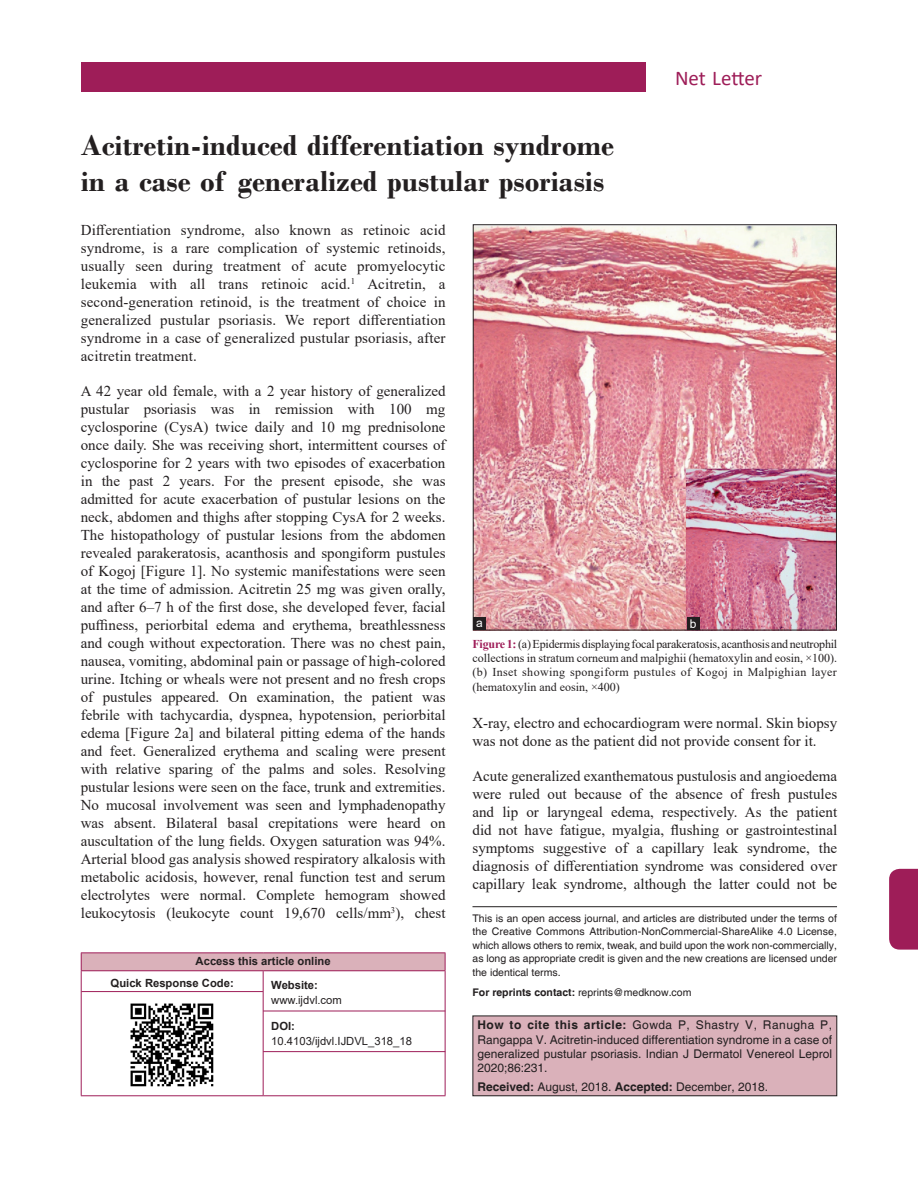
<style>
.page{position:relative;width:918px;height:1188px;background:#fff}
.page>*{position:absolute;margin:0;border:0;box-sizing:border-box;transform-origin:0 0}
.AT{font:700 30px/36px "Bodoni";color:#231f20}
.AH{font:21px "Calibri";color:#9e1d58}
.TX{font:15px/18px "Times New Roman";color:#231f20;text-align:justify}
.FGC{font:12px/14.4px "Times New Roman";letter-spacing:.03em;color:#231f20;text-align:justify}
.HTC{font:12px/14.4px "Helvetica";color:#231f20;text-align:justify}
.LABEL{font:12px "Arial";color:#fff}
.WEB_TX{font:11.25px "Arial";color:#231f20}
.AAO{font:700 11.25px "Arial";color:#231f20}
.QRC{font:700 11.25px "Arial";color:#231f20}
.WEB{font:700 11.25px "Arial";color:#231f20}
.OS{font:10.5px/13.5px "Helvetica";color:#231f20;text-align:justify}
.s1{font-weight:700;color:#9e1d58}
.s2{font-weight:700}
</style>
<div class="page">
<div style="left:889px;top:869px;width:29px;height:81px;background:#9e1d58"></div>
<div style="left:473px;top:1016px;width:364px;height:80px;background:#dab1ba"></div>
<div style="left:473px;top:1016px;width:364px;height:80px;border:1px solid #231f20"></div>
<hr style="left:473px;top:906px;width:364px;height:1px;background:#231f20">
<div style="left:81px;top:62px;width:564px;height:30px;background:#9e1d58"></div>
<div style="left:81px;top:953px;width:364px;height:18px;background:#dab1ba"></div>
<svg style="left:81px;top:953px;width:1px;height:17px"></svg>
<hr style="left:81px;top:952px;width:182px;height:1px;background:#9e1d58">
<hr style="left:263px;top:952px;width:183px;height:1px;background:#9e1d58">
<svg style="left:445px;top:953px;width:1px;height:17px"></svg>
<hr style="left:81px;top:971px;width:1px;height:124px;background:#9e1d58">
<hr style="left:81px;top:970px;width:182px;height:1px;background:#9e1d58">
<hr style="left:81px;top:1095px;width:182px;height:1px;background:#9e1d58">
<hr style="left:263px;top:971px;width:1px;height:124px;background:#9e1d58">
<hr style="left:263px;top:970px;width:183px;height:1px;background:#9e1d58">
<hr style="left:445px;top:971px;width:1px;height:124px;background:#9e1d58">
<hr style="left:263px;top:1095px;width:183px;height:1px;background:#9e1d58">
<hr style="left:81px;top:991px;width:182px;height:1px;background:#9e1d58">
<img style="left:130px;top:1003px;width:84px;height:84px">
<hr style="left:263px;top:1011px;width:182px;height:1px;background:#9e1d58">
<hr style="left:263px;top:1051px;width:182px;height:1px;background:#9e1d58">
<img style="left:475px;top:227px;width:360px;height:401px">
<div style="left:473px;top:225px;width:364px;height:405px;border:1px solid #231f20"></div>
<div style="left:687px;top:617px;width:13px;height:13px;background:#231f20"></div>
<div style="left:473px;top:618px;width:13px;height:12px;background:#231f20"></div>
<p class="AH" style="left:675px;top:63px;width:89px">Net Letter</p>
<p class="AT" style="left:81px;top:127px;width:535px">Acitretin‑induced differentiation syndrome in a case of generalized pustular psoriasis</p>
<p class="TX" style="left:81px;top:220px;width:366px">Differentiation syndrome, also known as retinoic acid syndrome, is a rare complication of systemic retinoids, usually seen during treatment of acute promyelocytic leukemia with all trans retinoic acid.<sup>1</sup> Acitretin, a second‑generation retinoid, is the treatment of choice in generalized pustular psoriasis. We report differentiation syndrome in a case of generalized pustular psoriasis, after acitretin treatment.</p>
<p class="TX" style="left:81px;top:381px;width:366px">A 42 year old female, with a 2 year history of generalized pustular psoriasis was in remission with 100 mg cyclosporine (CysA) twice daily and 10 mg prednisolone once daily. She was receiving short, intermittent courses of cyclosporine for 2 years with two episodes of exacerbation in the past 2 years. For the present episode, she was admitted for acute exacerbation of pustular lesions on the neck, abdomen and thighs after stopping CysA for 2 weeks.<br>The histopathology of pustular lesions from the abdomen revealed parakeratosis, acanthosis and spongiform pustules of Kogoj [Figure 1]. No systemic manifestations were seen at the time of admission. Acitretin 25 mg was given orally, and after 6–7 h of the first dose, she developed fever, facial puffiness, periorbital edema and erythema, breathlessness and cough without expectoration. There was no chest pain, nausea, vomiting, abdominal pain or passage of high‑colored urine. Itching or wheals were not present and no fresh crops of pustules appeared. On examination, the patient was febrile with tachycardia, dyspnea, hypotension, periorbital edema [Figure 2a] and bilateral pitting edema of the hands and feet. Generalized erythema and scaling were present with relative sparing of the palms and soles. Resolving pustular lesions were seen on the face, trunk and extremities.<br>No mucosal involvement was seen and lymphadenopathy was absent. Bilateral basal crepitations were heard on auscultation of the lung fields. Oxygen saturation was 94%.<br>Arterial blood gas analysis showed respiratory alkalosis with metabolic acidosis, however, renal function test and serum electrolytes were normal. Complete hemogram showed leukocytosis (leukocyte count 19,670 cells/mm<sup>3</sup>), chest</p>
<p class="LABEL" style="left:476px;top:615px;width:8px">a</p>
<p class="LABEL" style="left:690px;top:616px;width:8px">b</p>
<p class="FGC" style="left:473px;top:636px;width:366px"><span class="s1">Figure 1:</span> (a) Epidermis displaying focal parakeratosis, acanthosis and neutrophil collections in stratum corneum and malpighii (hematoxylin and eosin, ×100). (b) Inset showing spongiform pustules of Kogoj in Malpighian layer (hematoxylin and eosin, ×400)</p>
<p class="TX" style="left:473px;top:714px;width:366px">X‑ray, electro and echocardiogram were normal. Skin biopsy was not done as the patient did not provide consent for it.</p>
<p class="TX" style="left:473px;top:767px;width:366px">Acute generalized exanthematous pustulosis and angioedema were ruled out because of the absence of fresh pustules and lip or laryngeal edema, respectively. As the patient did not have fatigue, myalgia, flushing or gastrointestinal symptoms suggestive of a capillary leak syndrome, the diagnosis of differentiation syndrome was considered over capillary leak syndrome, although the latter could not be</p>
<p class="OS" style="left:473px;top:912px;width:366px">This is an open access journal, and articles are distributed under the terms of the Creative Commons Attribution‑NonCommercial‑ShareAlike 4.0 License, which allows others to remix, tweak, and build upon the work non‑commercially, as long as appropriate credit is given and the new creations are licensed under the identical terms.</p>
<p class="OS" style="left:473px;top:986px;width:220px"><span class="s2">For reprints contact:</span> reprints@medknow.com</p>
<p class="AAO" style="left:196px;top:953px;width:137px">Access this article online</p>
<p class="QRC" style="left:111px;top:975px;width:125px">Quick Response Code:</p>
<p class="WEB" style="left:271px;top:977px;width:48px">Website:</p>
<p class="WEB_TX" style="left:271px;top:993px;width:72px">www.ijdvl.com</p>
<p class="WEB" style="left:271px;top:1018px;width:25px">DOI:</p>
<p class="WEB_TX" style="left:271px;top:1033px;width:142px">10.4103/ijdvl.IJDVL_318_18</p>
<p class="HTC" style="left:478px;top:1018px;width:356px"><span class="s2">How to cite this article:</span> Gowda P, Shastry V, Ranugha P, Rangappa V. Acitretin-induced differentiation syndrome in a case of generalized pustular psoriasis. Indian J Dermatol Venereol Leprol 2020;86:231.</p>
<p class="HTC" style="left:478px;top:1080px;width:292px"><span class="s2">Received:</span> August, 2018. <span class="s2">Accepted:</span> December, 2018.</p>
</div>
